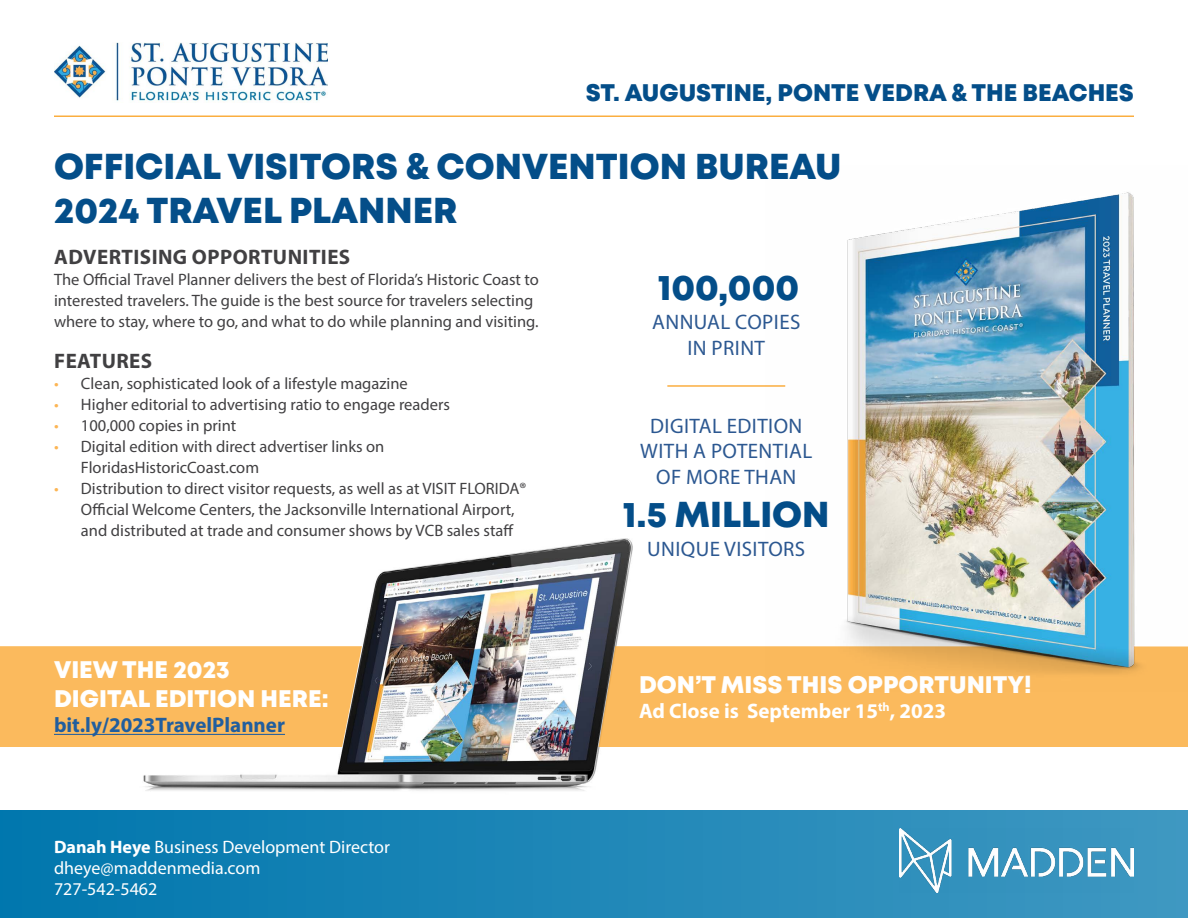
<style>
.page{position:relative;width:1188px;height:918px;background:#fff}
.page>*{position:absolute;margin:0;border:0;box-sizing:border-box;transform-origin:0 0}
.t1{font:800 36px/43.2px "Mont";color:#044e89}
.t2{font:800 24px/28.8px "Mont";color:#fff}
.t3{font:800 24px "Mont";color:#044e89}
.t4{font:21px/25.2px "Myriad Pro";letter-spacing:.02em;color:#2c5891;text-align:center}
.t5{font:700 21px "Myriad Pro";letter-spacing:.02em;color:#414042}
.t6{font:700 21px "Myriad Pro";color:#fff}
.t7{font:700 21px "Myriad Pro";color:#215e9e}
.t8{font:18px/21px "Myriad Pro";color:#fff}
.t9{font:16.5px/21px "Myriad Pro";color:#414042}
.s1{color:#fcb554}
.s2{font-weight:700}
</style>
<div class="page">
<hr style="left:54px;top:116px;width:1080px;height:1px;background:#fbae40">
<img style="left:54px;top:42px;width:274px;height:60px">
<img style="left:143px;top:538px;width:490px;height:253px">
<div style="left:0;top:646px;width:362px;height:101px;background:#fbba5d"></div>
<div style="left:0;top:810px;width:1188px;height:108px;background:linear-gradient(to right,#0077ae,#3f98c2)"></div>
<img style="left:899px;top:829px;width:235px;height:63px">
<hr style="left:667px;top:385px;width:118px;height:2px;background:#fbae40">
<hr style="left:54px;top:734px;width:231px;height:1px;background:#215e9e">
<div style="left:598px;top:646px;width:590px;height:101px;background:#fbba5d"></div>
<img style="left:765px;top:192px;width:423px;height:499px">
<h2 class="t3" style="left:586px;top:77px;width:550px">ST. AUGUSTINE, PONTE VEDRA &amp; THE BEACHES</h2>
<h1 class="t1" style="left:54px;top:146px;width:789px">OFFICIAL VISITORS &amp; CONVENTION BUREAU<br>2024 TRAVEL PLANNER</h1>
<p class="t5" style="left:54px;top:244px;width:298px">ADVERTISING OPPORTUNITIES</p>
<p class="t9" style="left:54px;top:269px;width:487px">The Official Travel Planner delivers the best of Florida’s Historic Coast to interested travelers. The guide is the best source for travelers selecting where to stay, where to go, and what to do while planning and visiting.</p>
<p class="t5" style="left:54px;top:347px;width:100px">FEATURES</p>
<p class="t9" style="left:54px;top:373px;width:355px"><span class="s1">•</span> Clean, sophisticated look of a lifestyle magazine</p>
<p class="t9" style="left:54px;top:394px;width:397px"><span class="s1">•</span> Higher editorial to advertising ratio to engage readers</p>
<p class="t9" style="left:54px;top:415px;width:184px"><span class="s1">•</span> 100,000 copies in print</p>
<p class="t9" style="left:81px;top:436px;width:305px;text-indent:-27px"><span class="s1">•</span> Digital edition with direct advertiser links on<br>FloridasHistoricCoast.com</p>
<p class="t9" style="left:81px;top:478px;width:447px;text-indent:-27px"><span class="s1">•</span> Distribution to direct visitor requests, as well as at VISIT FLORIDA®<br>Official Welcome Centers, the Jacksonville International Airport, and distributed at trade and consumer shows by VCB sales staff</p>
<h2 class="t2" style="left:54px;top:656px;width:276px">VIEW THE 2023<br>DIGITAL EDITION HERE:</h2>
<p class="t7" style="left:54px;top:712px;width:233px">bit.ly/2023TravelPlanner</p>
<p class="t8" style="left:54px;top:836px;width:338px"><span class="s2">Danah Heye</span> Business Development Director dheye@maddenmedia.com<br>727-542-5462</p>
<h1 class="t1" style="left:658px;top:266px;width:143px">100,000</h1>
<p class="t4" style="left:652px;top:309px;width:150px">ANNUAL COPIES<br>IN PRINT</p>
<p class="t4" style="left:640px;top:413px;width:174px">DIGITAL EDITION<br>WITH A POTENTIAL<br>OF MORE THAN</p>
<h1 class="t1" style="left:623px;top:493px;width:208px">1.5 MILLION</h1>
<p class="t4" style="left:647px;top:536px;width:160px">UNIQUE VISITORS</p>
<h2 class="t2" style="left:639px;top:670px;width:394px">DON’T MISS THIS OPPORTUNITY!</h2>
<p class="t6" style="left:639px;top:697px;width:309px">Ad Close is September 15<sup>th</sup>, 2023</p>
</div>
